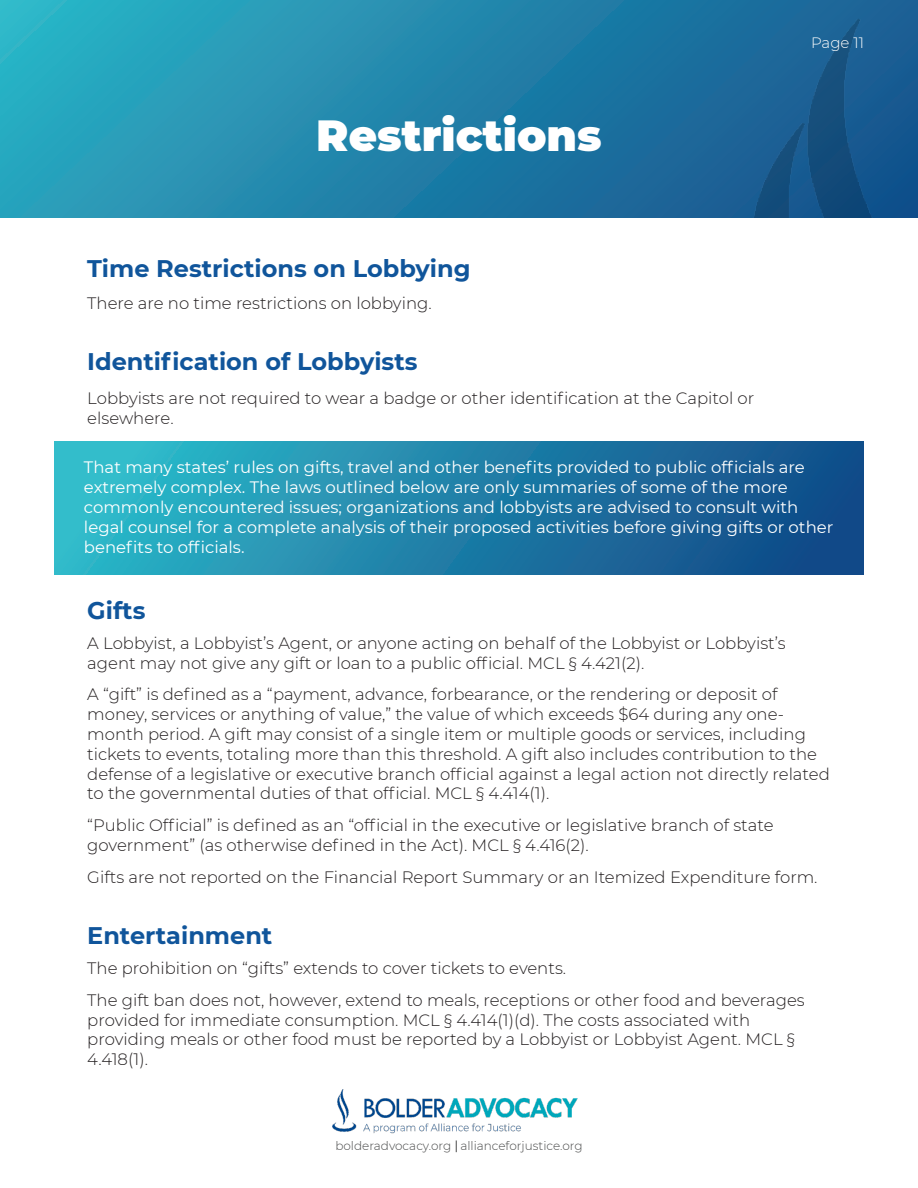
<style>
.page{position:relative;width:918px;height:1188px;background:#fff}
.page>*{position:absolute;margin:0;border:0;box-sizing:border-box;transform-origin:0 0}
.t1{font:900 43.5px "Montserrat";color:#fff}
.Heading_1{font:700 24px "Montserrat";color:#10559b}
.t2{font:300 16.5px/19.8px "Montserrat";color:#231f20}
.t3{font:16.5px/19.8px "Montserrat";color:#fff}
.t4{font:300 15px "Montserrat";color:#fff}
.t5{font:300 12px "Montserrat";color:#494a4a}
</style>
<div class="page">
<svg style="left:0;top:0;width:918px;height:217px"></svg>
<img style="left:665px;top:19px;width:253px;height:198px">
<div style="left:54px;top:441px;width:810px;height:133px;background:linear-gradient(to right,#31becc,#104585)"></div>
<svg style="left:456px;top:1140px;width:1px;height:12px"></svg>
<img style="left:333px;top:1089px;width:245px;height:45px">
<p class="t1" style="left:316px;top:103px;width:287px">Restrictions</p>
<p class="Heading_1" style="left:87px;top:251px;width:385px">Time Restrictions on Lobbying</p>
<p class="t2" style="left:87px;top:292px;width:346px">There are no time restrictions on lobbying.</p>
<p class="Heading_1" style="left:87px;top:345px;width:332px">Identification of Lobbyists</p>
<p class="t2" style="left:87px;top:388px;width:669px">Lobbyists are not required to wear a badge or other identification at the Capitol or elsewhere.</p>
<p class="t4" style="left:811px;top:32px;width:54px">Page 11</p>
<p class="t3" style="left:84px;top:457px;width:751px">That many states’ rules on gifts, travel and other benefits provided to public officials are extremely complex. The laws outlined below are only summaries of some of the more commonly encountered issues; organizations and lobbyists are advised to consult with legal counsel for a complete analysis of their proposed activities before giving gifts or other benefits to officials.</p>
<p class="Heading_1" style="left:87px;top:593px;width:60px">Gifts</p>
<p class="t2" style="left:87px;top:633px;width:700px">A Lobbyist, a Lobbyist’s Agent, or anyone acting on behalf of the Lobbyist or Lobbyist’s agent may not give any gift or loan to a public official. MCL § 4.421(2).</p>
<p class="t2" style="left:87px;top:684px;width:744px">A “gift” is defined as a “payment, advance, forbearance, or the rendering or deposit of money, services or anything of value,” the value of which exceeds $64 during any one&shy;month period. A gift may consist of a single item or multiple goods or services, including tickets to events, totaling more than this threshold. A gift also includes contribution to the defense of a legislative or executive branch official against a legal action not directly related to the governmental duties of that official. MCL § 4.414(1).</p>
<p class="t2" style="left:87px;top:815px;width:688px">“Public Official” is defined as an “official in the executive or legislative branch of state government” (as otherwise defined in the Act). MCL § 4.416(2).</p>
<p class="t2" style="left:87px;top:867px;width:732px">Gifts are not reported on the Financial Report Summary or an Itemized Expenditure form.</p>
<p class="Heading_1" style="left:87px;top:918px;width:187px">Entertainment</p>
<p class="t2" style="left:87px;top:958px;width:480px">The prohibition on “gifts” extends to cover tickets to events.</p>
<p class="t2" style="left:87px;top:989px;width:719px">The gift ban does not, however, extend to meals, receptions or other food and beverages provided for immediate consumption. MCL § 4.414(1)(d). The costs associated with providing meals or other food must be reported by a Lobbyist or Lobbyist Agent. MCL § 4.418(1).</p>
<p class="t5" style="left:335px;top:1138px;width:249px">bolderadvocacy.org allianceforjustice.org</p>
</div>
